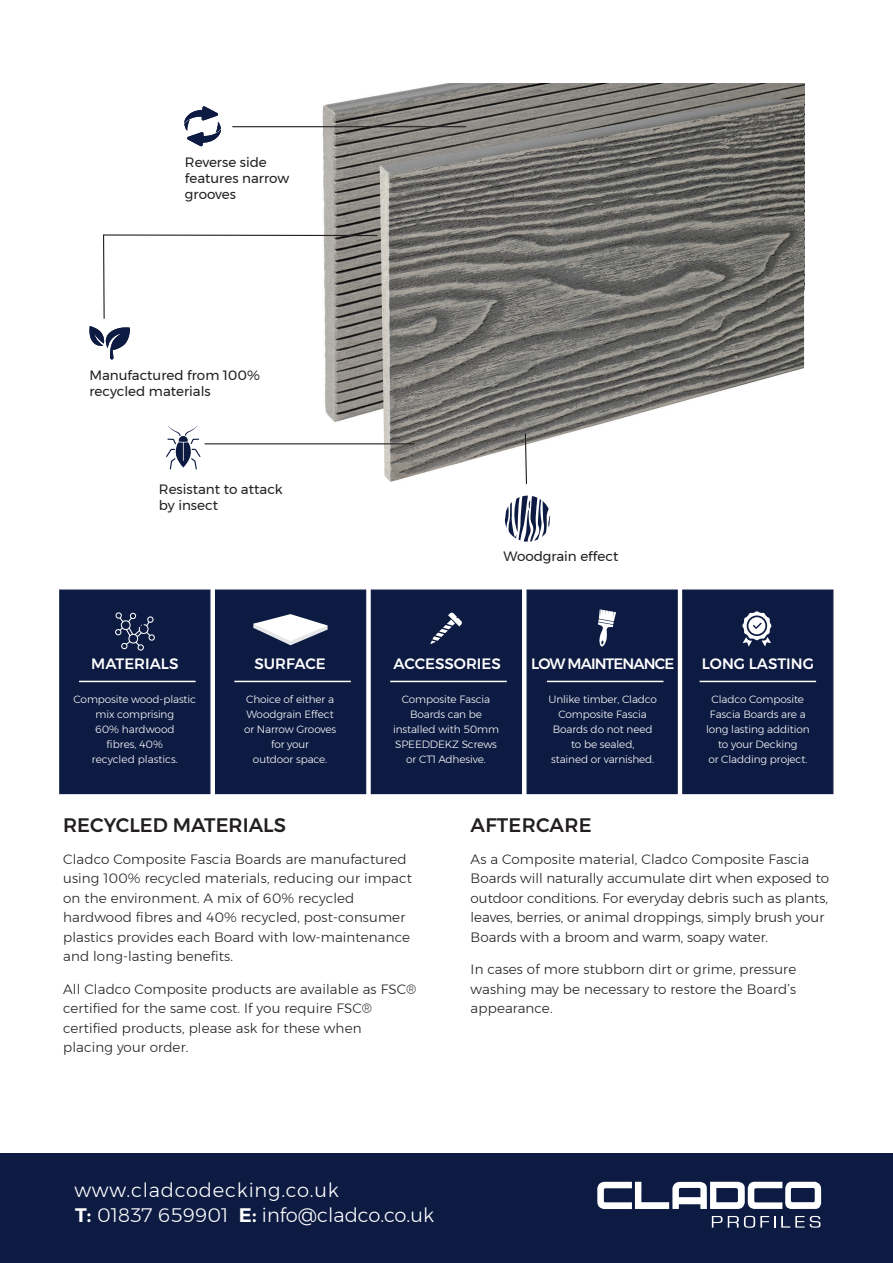
<style>
.page{position:relative;width:893px;height:1263px;background:#fff}
.page>*{position:absolute;margin:0;border:0;box-sizing:border-box;transform-origin:0 0}
.t1{font:300 19.5px "Montserrat";color:#fff}
.t2{font:500 19.5px "Montserrat";color:#231f20}
.t3{font:300 19.5px "Montserrat";letter-spacing:.04em;color:#fff}
.t4{font:500 15px "Montserrat";color:#fff}
.t5{font:500 15px "Montserrat";letter-spacing:-.06em;color:#fff}
.t6{font:300 13.5px/19.5px "Montserrat";letter-spacing:.01em;color:#231f20}
.t7{font:13.5px/16.2px "Montserrat";color:#231f20}
.t8{font:300 10.5px/15px "Montserrat";letter-spacing:-.01em;color:#fff;text-align:center}
.s1{font-weight:600}
</style>
<div class="page">
<img style="left:231px;top:83px;width:573px;height:362px">
<img style="left:380px;top:99px;width:424px;height:383px">
<div style="left:0;top:1153px;width:893px;height:110px;background:#0d1b42"></div>
<svg style="left:712px;top:1216px;width:108px;height:12px"></svg>
<svg style="left:597px;top:1182px;width:224px;height:27px"></svg>
<div style="left:59px;top:589px;width:151px;height:205px;background:#0d1b42;border:1px solid #0d1b42"></div>
<div style="left:682px;top:589px;width:151px;height:205px;background:#0d1b42;border:1px solid #0d1b42"></div>
<div style="left:371px;top:589px;width:151px;height:205px;background:#0d1b42;border:1px solid #0d1b42"></div>
<div style="left:215px;top:589px;width:151px;height:205px;background:#0d1b42;border:1px solid #0d1b42"></div>
<div style="left:526px;top:589px;width:152px;height:205px;background:#0d1b42;border:1px solid #0d1b42"></div>
<hr style="left:79px;top:681px;width:117px;height:1px;background:#fff">
<hr style="left:234px;top:681px;width:117px;height:1px;background:#fff">
<hr style="left:390px;top:681px;width:117px;height:1px;background:#fff">
<hr style="left:700px;top:681px;width:116px;height:1px;background:#fff">
<hr style="left:547px;top:681px;width:116px;height:1px;background:#fff">
<svg style="left:253px;top:614px;width:75px;height:31px"></svg>
<svg style="left:115px;top:612px;width:40px;height:39px"></svg>
<hr style="left:205px;top:443px;width:209px;height:1px;background:#231f20">
<hr style="left:233px;top:126px;width:233px;height:1px;background:#231f20">
<svg style="left:103px;top:234px;width:275px;height:85px"></svg>
<svg style="left:742px;top:611px;width:30px;height:35px"></svg>
<svg style="left:598px;top:609px;width:18px;height:38px"></svg>
<svg style="left:430px;top:612px;width:32px;height:32px"></svg>
<svg style="left:524px;top:433px;width:4px;height:52px"></svg>
<svg style="left:89px;top:326px;width:41px;height:34px"></svg>
<svg style="left:505px;top:496px;width:45px;height:46px"></svg>
<svg style="left:166px;top:425px;width:35px;height:44px"></svg>
<svg style="left:184px;top:106px;width:37px;height:41px"></svg>
<p class="t7" style="left:185px;top:154px;width:106px">Reverse side features narrow grooves</p>
<p class="t7" style="left:89px;top:367px;width:172px">Manufactured from 100% recycled materials</p>
<p class="t7" style="left:159px;top:481px;width:125px">Resistant to attack by insect</p>
<p class="t7" style="left:504px;top:547px;width:116px">Woodgrain effect</p>
<p class="t4" style="left:91px;top:652px;width:89px">MATERIALS</p>
<p class="t4" style="left:255px;top:652px;width:73px">SURFACE</p>
<p class="t4" style="left:394px;top:652px;width:109px">ACCESSORIES</p>
<p class="t5" style="left:531px;top:652px;width:145px">LOW MAINTENANCE</p>
<p class="t4" style="left:702px;top:652px;width:114px">LONG LASTING</p>
<p class="t8" style="left:74px;top:692px;width:124px">Composite wood-plastic mix comprising<br>60% hardwood<br>fibres, 40%<br>recycled plastics.</p>
<p class="t8" style="left:244px;top:692px;width:94px">Choice of either a<br>Woodgrain Effect or Narrow Grooves for your<br>outdoor space.</p>
<p class="t8" style="left:393px;top:692px;width:107px">Composite Fascia<br>Boards can be installed with 50mm<br>SPEEDDEKZ Screws or CT1 Adhesive.</p>
<p class="t8" style="left:706px;top:692px;width:105px">Cladco Composite<br>Fascia Boards are a long lasting addition to your Decking<br>or Cladding project.</p>
<p class="t8" style="left:548px;top:692px;width:110px">Unlike timber, Cladco<br>Composite Fascia<br>Boards do not need to be sealed,<br>stained or varnished.</p>
<h1 class="t2" style="left:63px;top:809px;width:224px">RECYCLED MATERIALS</h1>
<p class="t6" style="left:63px;top:849px;width:350px">Cladco Composite Fascia Boards are manufactured using 100% recycled materials, reducing our impact on the environment. A mix of 60% recycled hardwood fibres and 40% recycled, post-consumer plastics provides each Board with low-maintenance and long-lasting benefits.</p>
<p class="t6" style="left:63px;top:979px;width:355px">All Cladco Composite products are available as FSC® certified for the same cost. If you require FSC® certified products, please ask for these when<br>placing your order.</p>
<h1 class="t2" style="left:471px;top:809px;width:122px">AFTERCARE</h1>
<p class="t6" style="left:471px;top:849px;width:360px">As a Composite material, Cladco Composite Fascia Boards will naturally accumulate dirt when exposed to outdoor conditions. For everyday debris such as plants, leaves, berries, or animal droppings, simply brush your Boards with a broom and warm, soapy water.</p>
<p class="t6" style="left:471px;top:959px;width:327px;text-align:justify">In cases of more stubborn dirt or grime, pressure washing may be necessary to restore the Board’s appearance.</p>
<h1 class="t3" style="left:74px;top:1175px;width:266px">www.cladcodecking.co.uk</h1>
<h1 class="t1" style="left:75px;top:1201px;width:360px"><span class="s1">T:</span> 01837 659901 <span class="s1">E:</span> info@cladco.co.uk</h1>
</div>
